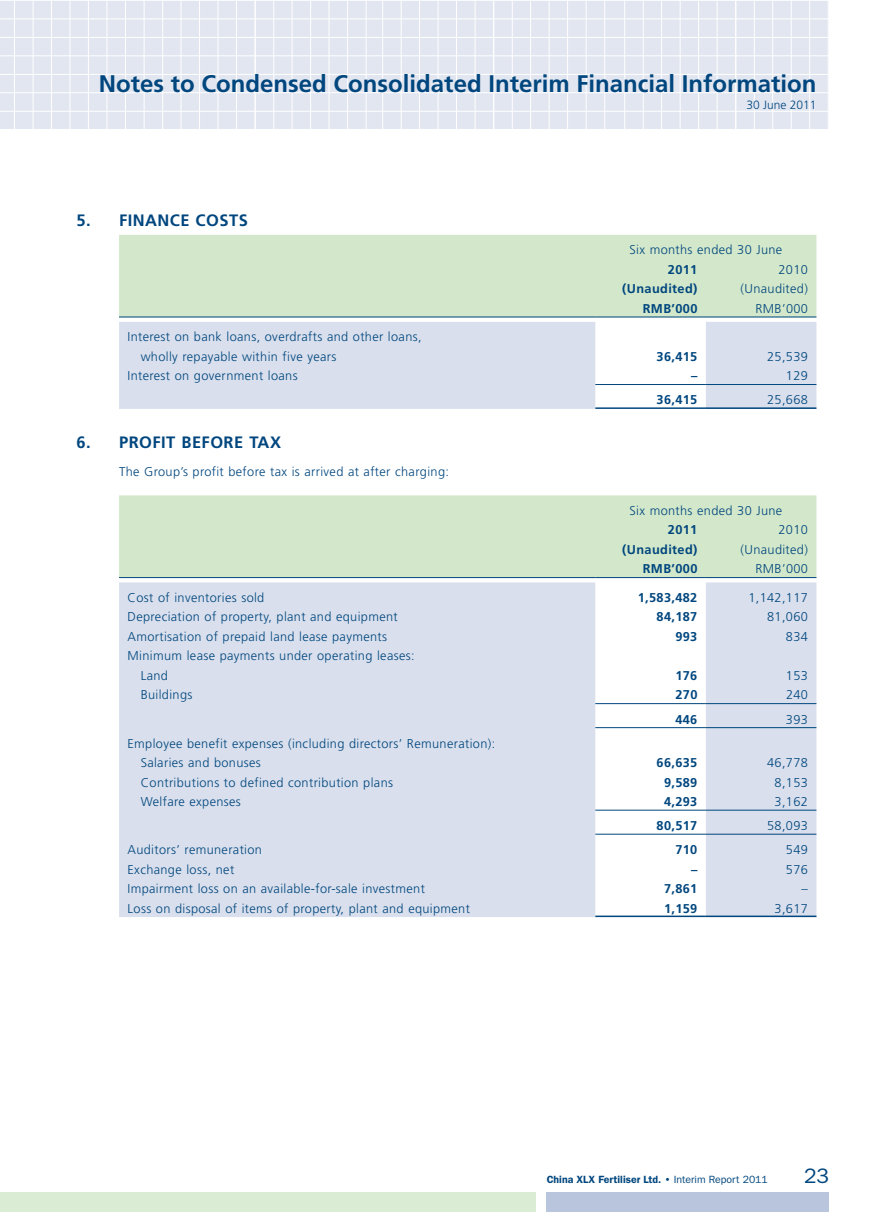
<style>
.page{position:relative;width:893px;height:1212px;background:#fff}
.page>*{position:absolute;margin:0;border:0;box-sizing:border-box;transform-origin:0 0}
.t1{font:700 24px "Frutiger LT Std";color:#00467e}
.t2{font:21px "ITC Franklin Gothic Std";color:#00467e}
.t3{font:700 16.5px "Frutiger LT Std";letter-spacing:.03em;color:#00467e}
.t4{font:300 12.75px/19.5px "Frutiger LT Std";letter-spacing:.03em;color:#00467e}
.t5{font:700 12.75px "Frutiger LT Std";letter-spacing:.03em;color:#00467e}
.t6{font:300 12px "Frutiger LT Std";color:#00467e}
.t7{font:600 10.5px "ITC Franklin Gothic Std";color:#00467e}
.s1{font-family:"Franklin Gothic";font-weight:400}
.s2{font-weight:400}
</style>
<div class="page">
<div style="left:0;top:0;width:828px;height:128px;background:#e2e6f0"></div>
<hr style="left:0;top:0;width:828px;height:1px;background:#fff">
<hr style="left:0;top:19px;width:828px;height:1px;background:#fff">
<hr style="left:0;top:37px;width:828px;height:1px;background:#fff">
<hr style="left:0;top:56px;width:828px;height:1px;background:#fff">
<hr style="left:0;top:74px;width:828px;height:1px;background:#fff">
<hr style="left:0;top:92px;width:828px;height:1px;background:#fff">
<hr style="left:0;top:111px;width:828px;height:1px;background:#fff">
<hr style="left:125px;top:0;width:1px;height:128px;background:#fff">
<hr style="left:107px;top:0;width:1px;height:128px;background:#fff">
<hr style="left:88px;top:0;width:1px;height:128px;background:#fff">
<hr style="left:70px;top:0;width:1px;height:128px;background:#fff">
<hr style="left:51px;top:0;width:1px;height:128px;background:#fff">
<hr style="left:33px;top:0;width:1px;height:128px;background:#fff">
<hr style="left:14px;top:0;width:1px;height:128px;background:#fff">
<hr style="left:236px;top:0;width:1px;height:128px;background:#fff">
<hr style="left:218px;top:0;width:1px;height:128px;background:#fff">
<hr style="left:199px;top:0;width:1px;height:128px;background:#fff">
<hr style="left:181px;top:0;width:1px;height:128px;background:#fff">
<hr style="left:162px;top:0;width:1px;height:128px;background:#fff">
<hr style="left:144px;top:0;width:1px;height:128px;background:#fff">
<hr style="left:366px;top:0;width:1px;height:128px;background:#fff">
<hr style="left:347px;top:0;width:1px;height:128px;background:#fff">
<hr style="left:329px;top:0;width:1px;height:128px;background:#fff">
<hr style="left:310px;top:0;width:1px;height:128px;background:#fff">
<hr style="left:292px;top:0;width:1px;height:128px;background:#fff">
<hr style="left:273px;top:0;width:1px;height:128px;background:#fff">
<hr style="left:255px;top:0;width:1px;height:128px;background:#fff">
<hr style="left:475px;top:0;width:1px;height:128px;background:#fff">
<hr style="left:456px;top:0;width:1px;height:128px;background:#fff">
<hr style="left:438px;top:0;width:1px;height:128px;background:#fff">
<hr style="left:419px;top:0;width:1px;height:128px;background:#fff">
<hr style="left:401px;top:0;width:1px;height:128px;background:#fff">
<hr style="left:382px;top:0;width:1px;height:128px;background:#fff">
<hr style="left:604px;top:0;width:1px;height:128px;background:#fff">
<hr style="left:586px;top:0;width:1px;height:128px;background:#fff">
<hr style="left:567px;top:0;width:1px;height:128px;background:#fff">
<hr style="left:549px;top:0;width:1px;height:128px;background:#fff">
<hr style="left:530px;top:0;width:1px;height:128px;background:#fff">
<hr style="left:512px;top:0;width:1px;height:128px;background:#fff">
<hr style="left:493px;top:0;width:1px;height:128px;background:#fff">
<hr style="left:717px;top:0;width:1px;height:128px;background:#fff">
<hr style="left:698px;top:0;width:1px;height:128px;background:#fff">
<hr style="left:680px;top:0;width:1px;height:128px;background:#fff">
<hr style="left:661px;top:0;width:1px;height:128px;background:#fff">
<hr style="left:643px;top:0;width:1px;height:128px;background:#fff">
<hr style="left:624px;top:0;width:1px;height:128px;background:#fff">
<hr style="left:809px;top:0;width:1px;height:128px;background:#fff">
<hr style="left:791px;top:0;width:1px;height:128px;background:#fff">
<hr style="left:772px;top:0;width:1px;height:128px;background:#fff">
<hr style="left:754px;top:0;width:1px;height:128px;background:#fff">
<hr style="left:735px;top:0;width:1px;height:128px;background:#fff">
<div style="left:0;top:1193px;width:536px;height:19px;background:#dbecd4"></div>
<div style="left:546px;top:1193px;width:283px;height:19px;background:#b9c5dc"></div>
<div style="left:119px;top:235px;width:697px;height:82px;background:#d3e8ca"></div>
<svg style="left:119px;top:322px;width:697px;height:87px;fill:#d9dfec"></svg>
<hr style="left:119px;top:317px;width:476px;height:1px;background:#00467e">
<hr style="left:595px;top:317px;width:111px;height:1px;background:#00467e">
<hr style="left:706px;top:317px;width:110px;height:1px;background:#00467e">
<hr style="left:595px;top:384px;width:111px;height:1px;background:#00467e">
<hr style="left:706px;top:384px;width:110px;height:1px;background:#00467e">
<hr style="left:595px;top:407px;width:111px;height:2px;background:#00467e">
<hr style="left:706px;top:407px;width:110px;height:2px;background:#00467e">
<div style="left:119px;top:495px;width:697px;height:82px;background:#d3e8ca"></div>
<svg style="left:119px;top:582px;width:697px;height:335px;fill:#d9dfec"></svg>
<hr style="left:119px;top:577px;width:476px;height:1px;background:#00467e">
<hr style="left:595px;top:577px;width:111px;height:1px;background:#00467e">
<hr style="left:706px;top:577px;width:110px;height:1px;background:#00467e">
<hr style="left:595px;top:703px;width:111px;height:1px;background:#00467e">
<hr style="left:706px;top:703px;width:110px;height:1px;background:#00467e">
<hr style="left:595px;top:727px;width:111px;height:1px;background:#00467e">
<hr style="left:706px;top:727px;width:110px;height:1px;background:#00467e">
<hr style="left:595px;top:810px;width:111px;height:1px;background:#00467e">
<hr style="left:706px;top:810px;width:110px;height:1px;background:#00467e">
<hr style="left:595px;top:834px;width:111px;height:1px;background:#00467e">
<hr style="left:706px;top:834px;width:110px;height:1px;background:#00467e">
<hr style="left:595px;top:915px;width:111px;height:2px;background:#00467e">
<hr style="left:706px;top:915px;width:110px;height:2px;background:#00467e">
<h1 class="t1" style="left:99px;top:69px;width:719px">Notes to Condensed Consolidated Interim Financial Information</h1>
<p class="t6" style="left:746px;top:98px;width:72px">30 June 2011</p>
<p class="t3" style="left:77px;top:211px;width:173px">5. FINANCE COSTS</p>
<p class="t4" style="left:141px;top:327px;width:282px;text-indent:-13px">Interest on bank loans, overdrafts and other loans, wholly repayable within five years</p>
<p class="t4" style="left:629px;top:240px;width:154px">Six months ended 30 June</p>
<p class="t5" style="left:668px;top:262px;width:31px">2011</p>
<p class="t4" style="left:778px;top:260px;width:31px">2010</p>
<p class="t5" style="left:622px;top:281px;width:77px">(Unaudited)</p>
<p class="t4" style="left:741px;top:279px;width:69px">(Unaudited)</p>
<p class="t5" style="left:643px;top:301px;width:56px">RMB’000</p>
<p class="t4" style="left:755px;top:299px;width:54px">RMB’000</p>
<p class="t5" style="left:657px;top:349px;width:42px">36,415</p>
<p class="t4" style="left:767px;top:347px;width:42px">25,539</p>
<p class="t4" style="left:128px;top:366px;width:172px">Interest on government loans</p>
<p class="t5" style="left:691px;top:368px;width:8px">–</p>
<p class="t4" style="left:786px;top:366px;width:23px">129</p>
<p class="t5" style="left:657px;top:392px;width:42px">36,415</p>
<p class="t4" style="left:767px;top:390px;width:42px">25,668</p>
<p class="t3" style="left:77px;top:432px;width:206px">6. PROFIT BEFORE TAX</p>
<p class="t4" style="left:119px;top:462px;width:331px">The Group’s profit before tax is arrived at after charging:</p>
<p class="t4" style="left:629px;top:501px;width:154px">Six months ended 30 June</p>
<p class="t5" style="left:668px;top:522px;width:31px">2011</p>
<p class="t4" style="left:778px;top:520px;width:31px">2010</p>
<p class="t5" style="left:622px;top:542px;width:77px">(Unaudited)</p>
<p class="t4" style="left:741px;top:540px;width:69px">(Unaudited)</p>
<p class="t5" style="left:643px;top:561px;width:56px">RMB’000</p>
<p class="t4" style="left:755px;top:559px;width:54px">RMB’000</p>
<p class="t4" style="left:128px;top:588px;width:138px">Cost of inventories sold</p>
<p class="t5" style="left:638px;top:590px;width:61px">1,583,482</p>
<p class="t4" style="left:748px;top:588px;width:61px">1,142,117</p>
<p class="t4" style="left:128px;top:607px;width:272px">Depreciation of property, plant and equipment</p>
<p class="t5" style="left:657px;top:609px;width:42px">84,187</p>
<p class="t4" style="left:767px;top:607px;width:42px">81,060</p>
<p class="t4" style="left:128px;top:627px;width:261px">Amortisation of prepaid land lease payments</p>
<p class="t5" style="left:675px;top:629px;width:23px">993</p>
<p class="t4" style="left:786px;top:627px;width:23px">834</p>
<p class="t4" style="left:141px;top:646px;width:275px;text-indent:-13px">Minimum lease payments under operating leases:<br>Land</p>
<p class="t5" style="left:675px;top:668px;width:23px">176</p>
<p class="t4" style="left:786px;top:666px;width:23px">153</p>
<p class="t4" style="left:141px;top:685px;width:53px">Buildings</p>
<p class="t5" style="left:675px;top:687px;width:23px">270</p>
<p class="t4" style="left:786px;top:685px;width:23px">240</p>
<p class="t5" style="left:675px;top:711px;width:23px">446</p>
<p class="t4" style="left:786px;top:709px;width:23px">393</p>
<p class="t4" style="left:141px;top:733px;width:356px;text-indent:-13px">Employee benefit expenses (including directors’ Remuneration):<br>Salaries and bonuses</p>
<p class="t5" style="left:657px;top:755px;width:42px">66,635</p>
<p class="t4" style="left:767px;top:753px;width:42px">46,778</p>
<p class="t4" style="left:141px;top:772px;width:254px">Contributions to defined contribution plans</p>
<p class="t5" style="left:664px;top:774px;width:35px">9,589</p>
<p class="t4" style="left:775px;top:772px;width:35px">8,153</p>
<p class="t4" style="left:141px;top:792px;width:102px">Welfare expenses</p>
<p class="t5" style="left:664px;top:794px;width:35px">4,293</p>
<p class="t4" style="left:775px;top:792px;width:35px">3,162</p>
<p class="t5" style="left:657px;top:818px;width:42px">80,517</p>
<p class="t4" style="left:767px;top:816px;width:42px">58,093</p>
<p class="t4" style="left:128px;top:840px;width:136px">Auditors’ remuneration</p>
<p class="t5" style="left:675px;top:842px;width:23px">710</p>
<p class="t4" style="left:786px;top:840px;width:23px">549</p>
<p class="t4" style="left:128px;top:859px;width:108px">Exchange loss, net</p>
<p class="t5" style="left:691px;top:862px;width:8px">–</p>
<p class="t4" style="left:786px;top:859px;width:23px">576</p>
<p class="t4" style="left:128px;top:879px;width:299px">Impairment loss on an available-for-sale investment</p>
<p class="t5" style="left:664px;top:881px;width:35px">7,861</p>
<p class="t4" style="left:802px;top:879px;width:8px">–</p>
<p class="t4" style="left:128px;top:898px;width:344px">Loss on disposal of items of property, plant and equipment</p>
<p class="t5" style="left:664px;top:901px;width:35px">1,159</p>
<p class="t4" style="left:775px;top:898px;width:35px">3,617</p>
<p class="t7" style="left:547px;top:1173px;width:223px">China XLX Fertiliser Ltd. <span class="s1">•</span> <span class="s2">Interim Report 2011</span></p>
<h2 class="t2" style="left:804px;top:1163px;width:27px">23</h2>
</div>
